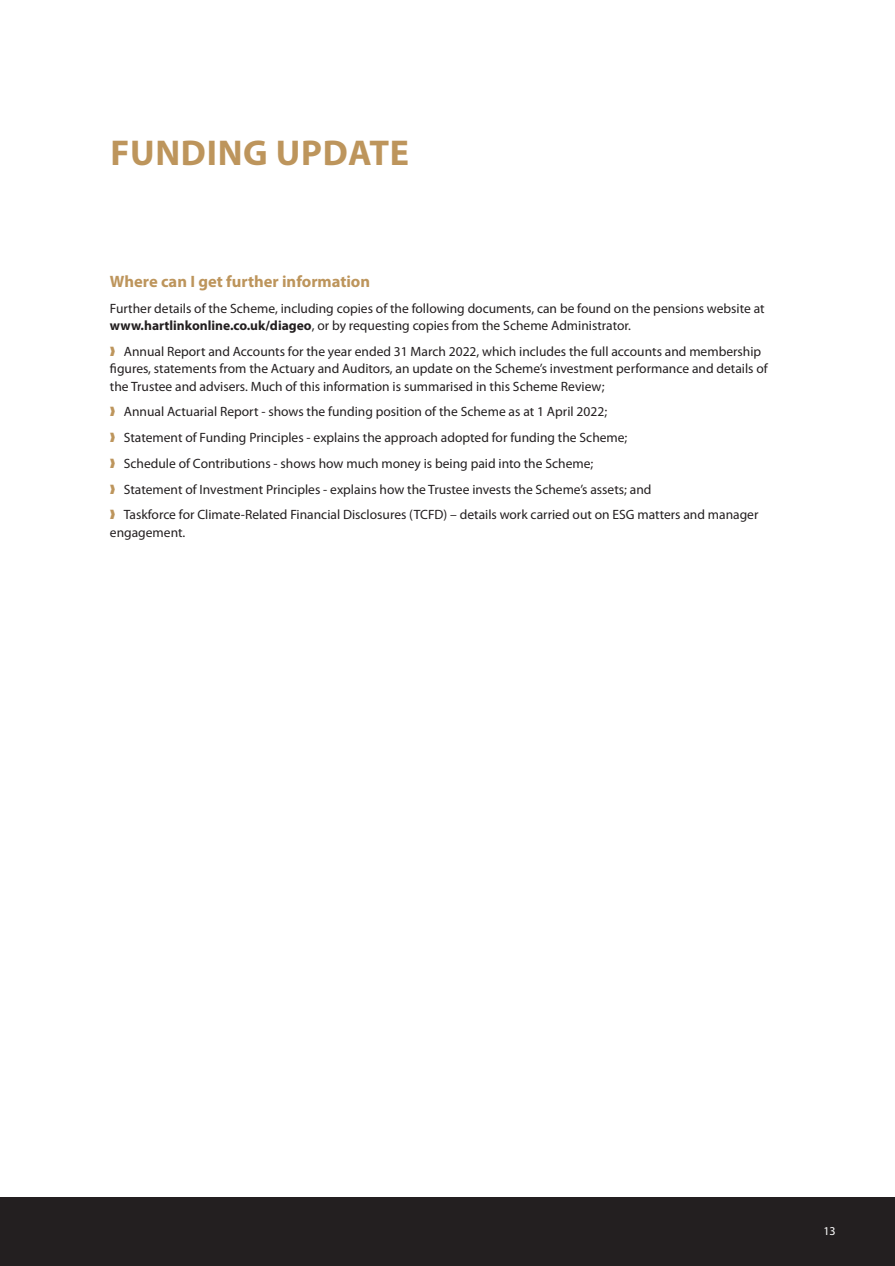
<style>
.page{position:relative;width:895px;height:1266px;background:#fff}
.page>*{position:absolute;margin:0;border:0;box-sizing:border-box;transform-origin:0 0}
.t1{font:700 36px "Myriad Pro";letter-spacing:.02em;color:#bd955c}
.t2{font:700 16.5px "Myriad Pro";color:#bd955c}
.t3{font:13.5px/17.2px "Myriad Pro";color:#231f20}
.t4{font:12px "Myriad Pro";color:#fff}
.s1{font-weight:700}
.s2{color:#bd955c}
</style>
<div class="page">
<div style="left:0;top:1198px;width:894px;height:68px;background:#231f20"></div>
<p class="t1" style="left:110px;top:132px;width:300px">FUNDING UPDATE</p>
<p class="t2" style="left:110px;top:272px;width:261px">Where can I get further information</p>
<p class="t3" style="left:110px;top:300px;width:656px">Further details of the Scheme, including copies of the following documents, can be found on the pensions website at <span class="s1">www.hartlinkonline.co.uk/diageo</span>, or by requesting copies from the Scheme Administrator.</p>
<p class="t3" style="left:110px;top:343px;width:659px"><span class="s2">❱</span> Annual Report and Accounts for the year ended 31 March 2022, which includes the full accounts and membership figures, statements from the Actuary and Auditors, an update on the Scheme’s investment performance and details of the Trustee and advisers. Much of this information is summarised in this Scheme Review;</p>
<p class="t3" style="left:110px;top:403px;width:498px"><span class="s2">❱</span> Annual Actuarial Report - shows the funding position of the Scheme as at 1 April 2022;</p>
<p class="t3" style="left:110px;top:429px;width:518px"><span class="s2">❱</span> Statement of Funding Principles - explains the approach adopted for funding the Scheme;</p>
<p class="t3" style="left:110px;top:455px;width:484px"><span class="s2">❱</span> Schedule of Contributions - shows how much money is being paid into the Scheme;</p>
<p class="t3" style="left:110px;top:481px;width:543px"><span class="s2">❱</span> Statement of Investment Principles - explains how the Trustee invests the Scheme’s assets; and</p>
<p class="t3" style="left:110px;top:506px;width:649px"><span class="s2">❱</span> Taskforce for Climate-Related Financial Disclosures (TCFD) – details work carried out on ESG matters and manager engagement.</p>
<p class="t4" style="left:823px;top:1224px;width:14px">13</p>
</div>
